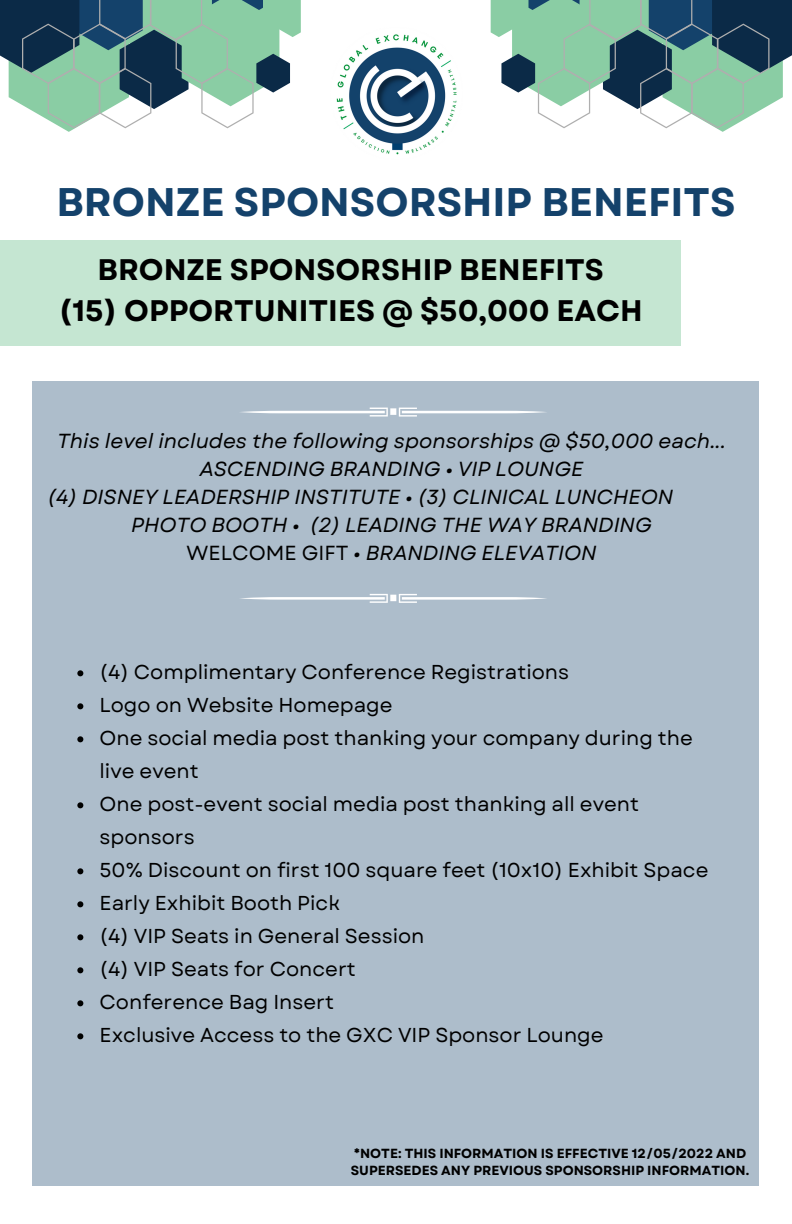
<style>
.page{position:relative;width:792px;height:1224px;background:#fff}
.page>*{position:absolute;margin:0;border:0;box-sizing:border-box;transform-origin:0 0}
.t1{font:700 39.8px "Garet";color:#14426b}
.t2{font:700 29.8px/40.8px "Garet";color:#000;text-align:center}
.t3{font:italic 20.4px "Garet";color:#000}
.t4{font:20.2px/33px "Garet";color:#000}
.t5{font:700 13.2px/17.6px "Garet";color:#000}
.s1{font-style:normal}
</style>
<div class="page">
<img style="left:336px;top:34px;width:121px;height:121px">
<svg style="left:491px;top:0;width:301px;height:132px"></svg>
<svg style="left:0;top:0;width:301px;height:132px"></svg>
<div style="left:0;top:240px;width:680px;height:105px;background:#c5e6d2"></div>
<div style="left:32px;top:382px;width:727px;height:803px;background:#adbdcb"></div>
<svg style="left:77px;top:670px;width:6px;height:6px"></svg>
<svg style="left:77px;top:703px;width:6px;height:6px"></svg>
<svg style="left:77px;top:736px;width:6px;height:6px"></svg>
<svg style="left:77px;top:802px;width:6px;height:6px"></svg>
<svg style="left:77px;top:868px;width:6px;height:6px"></svg>
<svg style="left:77px;top:901px;width:6px;height:6px"></svg>
<svg style="left:77px;top:934px;width:6px;height:6px"></svg>
<svg style="left:77px;top:967px;width:6px;height:6px"></svg>
<svg style="left:77px;top:1000px;width:6px;height:6px"></svg>
<svg style="left:77px;top:1033px;width:6px;height:6px"></svg>
<svg style="left:240px;top:408px;width:306px;height:9px"></svg>
<svg style="left:240px;top:594px;width:306px;height:9px"></svg>
<h1 class="t1" style="left:56px;top:173px;width:681px">BRONZE SPONSORSHIP BENEFITS</h1>
<h2 class="t2" style="left:59px;top:249px;width:586px">BRONZE SPONSORSHIP BENEFITS<br>(15) OPPORTUNITIES @ $50,000 EACH</h2>
<p class="t3" style="left:57px;top:426px;width:670px">This level includes the following sponsorships @ $50,000 each...</p>
<p class="t3" style="left:200px;top:454px;width:385px">ASCENDING BRANDING • VIP LOUNGE</p>
<p class="t3" style="left:47px;top:482px;width:627px">(4) DISNEY LEADERSHIP INSTITUTE • (3) CLINICAL LUNCHEON</p>
<p class="t3" style="left:131px;top:510px;width:522px">PHOTO BOOTH • (2) LEADING THE WAY BRANDING</p>
<p class="t3" style="left:187px;top:538px;width:412px"><span class="s1">WELCOME GIFT</span> • BRANDING ELEVATION</p>
<p class="t4" style="left:100px;top:656px;width:610px">(4) Complimentary Conference Registrations<br>Logo on Website Homepage<br>One social media post thanking your company during the live event<br>One post-event social media post thanking all event sponsors<br>50% Discount on first 100 square feet (10x10) Exhibit Space Early Exhibit Booth Pick<br>(4) VIP Seats in General Session<br>(4) VIP Seats for Concert<br>Conference Bag Insert<br>Exclusive Access to the GXC VIP Sponsor Lounge</p>
<p class="t5" style="left:351px;top:1144px;width:400px">*NOTE: THIS INFORMATION IS EFFECTIVE 12/05/2022 AND<br>SUPERSEDES ANY PREVIOUS SPONSORSHIP INFORMATION.</p>
</div>
